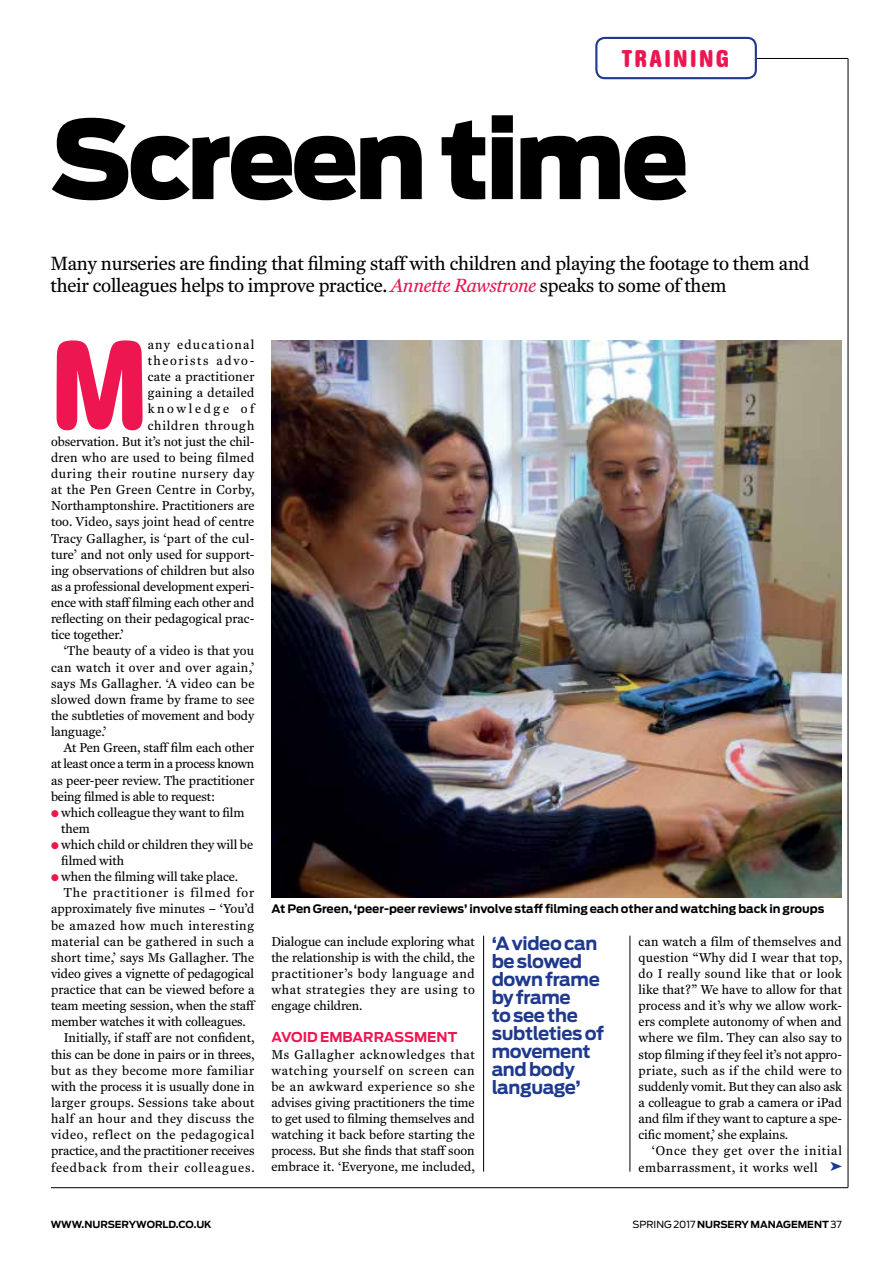
<style>
.page{position:relative;width:893px;height:1263px;background:#fff}
.page>*{position:absolute;margin:0;border:0;box-sizing:border-box;transform-origin:0 0}
.t1{font:700 condensed 126.15px "AG Book Rounded BQ";color:#ed1651}
.t2{font:900 108px "Antenna";letter-spacing:-.035em;color:#000}
.t3{font:700 condensed 24px "AG Book Rounded BQ";letter-spacing:.1em;color:#ed1651}
.t4{font:19.5px/22.5px "Fenway";letter-spacing:-.01em;color:#000}
.t5{font:700 18px/18px "Antenna";letter-spacing:-.02em;color:#1e398d}
.t6{font:700 13.5px "Antenna";color:#ed1651}
.t7{font:13.2px/16.2px "Fenway";letter-spacing:.01em;color:#000;text-align:justify}
.t8{font:13.2px "Fenway";letter-spacing:.035em;color:#000}
.t9{font:13.2px/16.2px "Fenway";letter-spacing:.04em;color:#000}
.t10{font:13.2px "Fenway";letter-spacing:.05em;color:#000}
.t11{font:13.2px "Fenway";letter-spacing:.07em;color:#000}
.t12{font:13.2px "Fenway";letter-spacing:.03em;color:#000}
.t13{font:13.2px "Fenway";letter-spacing:-.01em;color:#000}
.t14{font:13.2px "Fenway";letter-spacing:-.02em;color:#000}
.t15{font:13.2px "Fenway";letter-spacing:-.015em;color:#000}
.t16{font:13.2px "Fenway";letter-spacing:.045em;color:#000}
.t17{font:13.2px "Fenway";letter-spacing:.06em;color:#000}
.t18{font:13.2px "Fenway";letter-spacing:.095em;color:#000}
.t19{font:13.2px "Fenway";letter-spacing:.12em;color:#000}
.t20{font:13.2px "Fenway";letter-spacing:.2em;color:#000}
.t21{font:700 11.7px "Antenna";color:#000}
.t22{font:700 9.75px "Antenna";color:#000}
.s1{font-style:italic;color:#ed1651}
.s2{color:#ed1651}
.s3{font-weight:400}
</style>
<div class="page">
<hr style="left:51px;top:1187px;width:797px;height:1px;background:#000">
<hr style="left:848px;top:58px;width:1px;height:1129px;background:#000">
<hr style="left:757px;top:58px;width:91px;height:1px;background:#000">
<hr style="left:483px;top:936px;width:1px;height:236px;background:#000">
<hr style="left:630px;top:936px;width:1px;height:236px;background:#000">
<div style="left:595px;top:37px;width:162px;height:42px;border:2px solid #1e398d;border-radius:9px"></div>
<img style="left:271px;top:340px;width:571px;height:557px">
<h3 class="t3" style="left:622px;top:44px;width:109px">TRAINING</h3>
<h2 class="t2" style="left:51px;top:95px;width:639px">Screen time</h2>
<h3 class="t4" style="left:51px;top:252px;width:761px">Many nurseries are finding that filming staff with children and playing the footage to them and their colleagues helps to improve practice. <span class="s1">Annette Rawstrone</span> speaks to some of them</h3>
<h1 class="t1" style="left:51px;top:312px;width:99px">M</h1>
<p class="t18" style="left:148px;top:336px;width:108px">any educational</p>
<p class="t19" style="left:148px;top:352px;width:108px">theorists advo-</p>
<p class="t7" style="left:148px;top:369px;width:108px">cate a practitioner</p>
<p class="t12" style="left:148px;top:385px;width:108px">gaining a detailed</p>
<p class="t20" style="left:148px;top:401px;width:108px">knowledge of</p>
<p class="t17" style="left:148px;top:417px;width:108px">children through</p>
<p class="t7" style="left:51px;top:433px;width:205px">observation. But it’s not just the chil-</p>
<p class="t7" style="left:51px;top:449px;width:205px">dren who are used to being filmed</p>
<p class="t10" style="left:51px;top:465px;width:205px">during their routine nursery day</p>
<p class="t8" style="left:51px;top:482px;width:205px">at the Pen Green Centre in Corby,</p>
<p class="t7" style="left:51px;top:498px;width:205px">Northamptonshire. Practitioners are</p>
<p class="t7" style="left:51px;top:514px;width:205px">too. Video, says joint head of centre</p>
<p class="t7" style="left:51px;top:530px;width:205px">Tracy Gallagher, is ‘part of the cul-</p>
<p class="t7" style="left:51px;top:546px;width:205px">ture’ and not only used for support-</p>
<p class="t7" style="left:51px;top:562px;width:205px">ing observations of children but also</p>
<p class="t13" style="left:51px;top:578px;width:205px">as a professional development experi-</p>
<p class="t7" style="left:51px;top:594px;width:205px">ence with staff filming each other and</p>
<p class="t7" style="left:51px;top:610px;width:205px">reflecting on their pedagogical prac-</p>
<p class="t7" style="left:51px;top:627px;width:74px">tice together.’</p>
<p class="t7" style="left:64px;top:643px;width:192px">‘The beauty of a video is that you</p>
<p class="t8" style="left:51px;top:659px;width:205px">can watch it over and over again,’</p>
<p class="t7" style="left:51px;top:675px;width:205px">says Ms Gallagher. ‘A video can be</p>
<p class="t7" style="left:51px;top:691px;width:205px">slowed down frame by frame to see</p>
<p class="t7" style="left:51px;top:707px;width:205px">the subtleties of movement and body</p>
<p class="t7" style="left:51px;top:723px;width:57px">language.’</p>
<p class="t7" style="left:64px;top:740px;width:192px">At Pen Green, staff film each other</p>
<p class="t14" style="left:51px;top:756px;width:205px">at least once a term in a process known</p>
<p class="t7" style="left:51px;top:772px;width:205px">as peer-peer review. The practitioner</p>
<p class="t15" style="left:51px;top:788px;width:166px">being filmed is able to request:</p>
<p class="t7" style="left:61px;top:804px;width:185px;text-indent:-10px"><span class="s2">●</span> which colleague they want to film them</p>
<p class="t7" style="left:61px;top:836px;width:193px;text-indent:-10px"><span class="s2">●</span> which child or children they will be filmed with</p>
<p class="t7" style="left:51px;top:868px;width:189px"><span class="s2">●</span> when the filming will take place.</p>
<p class="t11" style="left:64px;top:885px;width:192px">The practitioner is filmed for</p>
<p class="t7" style="left:51px;top:901px;width:205px">approximately five minutes – ‘You’d</p>
<p class="t16" style="left:51px;top:917px;width:205px">be amazed how much interesting</p>
<p class="t7" style="left:51px;top:933px;width:205px">material can be gathered in such a</p>
<p class="t7" style="left:51px;top:949px;width:205px">short time,’ says Ms Gallagher. The</p>
<p class="t7" style="left:51px;top:965px;width:205px">video gives a vignette of pedagogical</p>
<p class="t7" style="left:51px;top:981px;width:205px">practice that can be viewed before a</p>
<p class="t7" style="left:51px;top:997px;width:205px">team meeting session, when the staff</p>
<p class="t7" style="left:51px;top:1014px;width:196px">member watches it with colleagues.</p>
<p class="t7" style="left:64px;top:1030px;width:192px">Initially, if staff are not confident,</p>
<p class="t7" style="left:51px;top:1046px;width:205px">this can be done in pairs or in threes,</p>
<p class="t8" style="left:51px;top:1062px;width:205px">but as they become more familiar</p>
<p class="t7" style="left:51px;top:1078px;width:205px">with the process it is usually done in</p>
<p class="t12" style="left:51px;top:1094px;width:205px">larger groups. Sessions take about</p>
<p class="t9" style="left:51px;top:1110px;width:205px">half an hour and they discuss the</p>
<p class="t10" style="left:51px;top:1127px;width:205px">video, reflect on the pedagogical</p>
<p class="t7" style="left:51px;top:1143px;width:205px">practice, and the practitioner receives</p>
<p class="t11" style="left:51px;top:1159px;width:205px">feedback from their colleagues.</p>
<p class="t21" style="left:271px;top:902px;width:555px">At Pen Green, ‘peer-peer reviews’ involve staff filming each other and watching back in groups</p>
<p class="t7" style="left:271px;top:933px;width:205px">Dialogue can include exploring what the relationship is with the child, the practitioner’s body language and what strategies they are using to engage children.</p>
<p class="t6" style="left:271px;top:1029px;width:187px">AVOID EMBARRASSMENT</p>
<p class="t7" style="left:271px;top:1046px;width:205px">Ms Gallagher acknowledges that watching yourself on screen can be an awkward experience so she advises giving practitioners the time to get used to filming themselves and watching it back before starting the process. But she finds that staff soon embrace it. ‘Everyone, me included,</p>
<h3 class="t5" style="left:492px;top:935px;width:114px">‘A video can be slowed down frame by frame<br>to see the subtleties of movement and body language’</h3>
<p class="t7" style="left:639px;top:933px;width:205px">can watch a film of themselves and question “Why did I wear that top, do I really sound like that or look like that?” We have to allow for that process and it’s why we allow work&shy;ers complete autonomy of when and where we film. They can also say to stop filming if they feel it’s not appro&shy;priate, such as if the child were to suddenly vomit. But they can also ask a colleague to grab a camera or iPad and film if they want to capture a spe&shy;cific moment,’ she explains.</p>
<p class="t9" style="left:639px;top:1143px;width:205px;text-indent:13px">‘Once they get over the initial embarrassment, it works well</p>
<p class="t22" style="left:51px;top:1218px;width:162px">WWW.NURSERYWORLD.CO.UK</p>
<p class="t22" style="left:632px;top:1218px;width:211px"><span class="s3">SPRING 2017</span> NURSERY MANAGEMENT <span class="s3">37</span></p>
</div>
